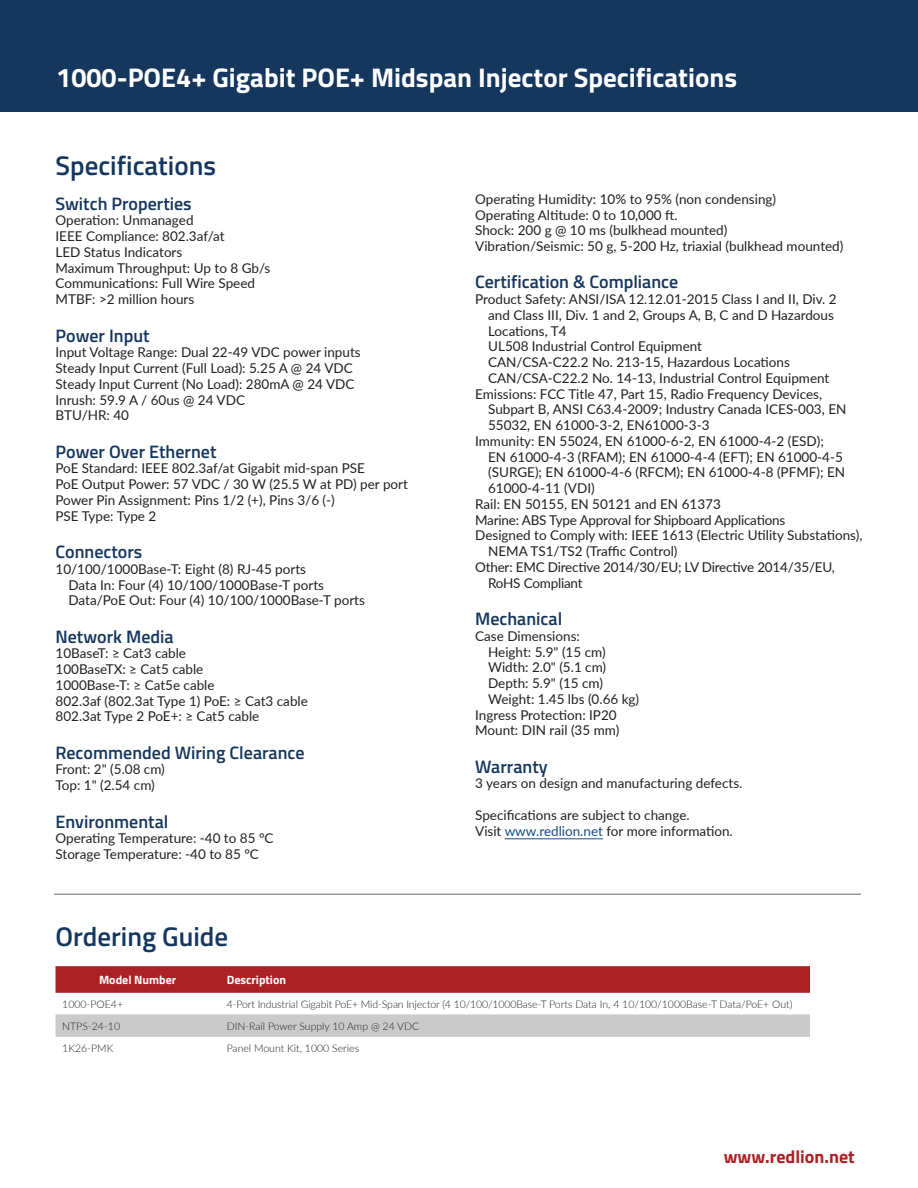
<style>
.page{position:relative;width:918px;height:1188px;background:#fff}
.page>*{position:absolute;margin:0;border:0;box-sizing:border-box;transform-origin:0 0}
.WhiteTextHeaders{font:700 27px "Titillium";color:#fff}
.Divider_Header{font:600 27px "Titillium";color:#15365d}
.Major_Heading{font:600 18px "Titillium";color:#15365d}
.Spec_Text_1{font:600 18px "Titillium";color:#15365d}
.t1{font:700 18px "Titillium Web";color:#ab2126}
.Spec_Text_1-2{font:13.5px/15.8px "Lato";color:#231f20}
.Spec_Text_1a{font:13.5px "Lato";color:#231f20}
.Table_Header{font:700 12px "Titillium";color:#fff}
.Table_OrderingGuide{font:300 10.5px "Lato";letter-spacing:-.005em;color:#231f20}
.s1{color:#144d86}
</style>
<div class="page">
<div style="left:0;top:0;width:918px;height:111px;background:#15365d"></div>
<hr style="left:505px;top:839px;width:98px;height:1px;background:#144d86">
<svg style="left:56px;top:966px;width:754px;height:27px;background:#ac2428"></svg>
<div style="left:56px;top:1014px;width:754px;height:23px;background:#cbcacb"></div>
<hr style="left:54px;top:894px;width:807px;height:1px;background:#63666a">
<p class="WhiteTextHeaders" style="left:56px;top:57px;width:682px">1000-POE4+ Gigabit POE+ Midspan Injector Specifications</p>
<p class="Divider_Header" style="left:56px;top:145px;width:162px">Specifications</p>
<p class="Major_Heading" style="left:56px;top:190px;width:138px">Switch Properties</p>
<p class="Spec_Text_1-2" style="left:56px;top:212px;width:140px">Operation: Unmanaged</p>
<p class="Spec_Text_1-2" style="left:56px;top:228px;width:171px">IEEE Compliance: 802.3af/at</p>
<p class="Spec_Text_1-2" style="left:56px;top:244px;width:128px">LED Status Indicators</p>
<p class="Spec_Text_1-2" style="left:56px;top:259px;width:216px">Maximum Throughput: Up to 8 Gb/s</p>
<p class="Spec_Text_1-2" style="left:56px;top:275px;width:201px">Communications: Full Wire Speed</p>
<p class="Spec_Text_1-2" style="left:56px;top:291px;width:140px">MTBF: &gt;2 million hours</p>
<p class="Major_Heading" style="left:56px;top:322px;width:96px">Power Input</p>
<p class="Spec_Text_1-2" style="left:56px;top:344px;width:307px">Input Voltage Range: Dual 22-49 VDC power inputs</p>
<p class="Spec_Text_1-2" style="left:56px;top:360px;width:299px">Steady Input Current (Full Load): 5.25 A @ 24 VDC</p>
<p class="Spec_Text_1-2" style="left:56px;top:375px;width:300px">Steady Input Current (No Load): 280mA @ 24 VDC</p>
<p class="Spec_Text_1-2" style="left:56px;top:391px;width:191px">Inrush: 59.9 A / 60us @ 24 VDC</p>
<p class="Spec_Text_1-2" style="left:56px;top:407px;width:75px">BTU/HR: 40</p>
<p class="Spec_Text_1" style="left:56px;top:438px;width:162px">Power Over Ethernet</p>
<p class="Spec_Text_1-2" style="left:56px;top:460px;width:311px">PoE Standard: IEEE 802.3af/at Gigabit mid-span PSE</p>
<p class="Spec_Text_1-2" style="left:56px;top:476px;width:354px">PoE Output Power: 57 VDC / 30 W (25.5 W at PD) per port</p>
<p class="Spec_Text_1-2" style="left:56px;top:492px;width:281px">Power Pin Assignment: Pins 1/2 (+), Pins 3/6 (-)</p>
<p class="Spec_Text_1-2" style="left:56px;top:507px;width:102px">PSE Type: Type 2</p>
<p class="Major_Heading" style="left:56px;top:538px;width:88px">Connectors</p>
<p class="Spec_Text_1-2" style="left:56px;top:560px;width:252px">10/100/1000Base-T: Eight (8) RJ-45 ports</p>
<p class="Spec_Text_1a" style="left:68px;top:575px;width:257px">Data In: Four (4) 10/100/1000Base-T ports</p>
<p class="Spec_Text_1a" style="left:68px;top:591px;width:298px">Data/PoE Out: Four (4) 10/100/1000Base-T ports</p>
<p class="Major_Heading" style="left:56px;top:623px;width:120px">Network Media</p>
<p class="Spec_Text_1-2" style="left:56px;top:645px;width:132px">10BaseT: ≥ Cat3 cable</p>
<p class="Spec_Text_1-2" style="left:56px;top:661px;width:149px">100BaseTX: ≥ Cat5 cable</p>
<p class="Spec_Text_1-2" style="left:56px;top:677px;width:161px">1000Base-T: ≥ Cat5e cable</p>
<p class="Spec_Text_1-2" style="left:56px;top:692px;width:254px">802.3af (802.3at Type 1) PoE: ≥ Cat3 cable</p>
<p class="Spec_Text_1-2" style="left:56px;top:708px;width:205px">802.3at Type 2 PoE+: ≥ Cat5 cable</p>
<p class="Major_Heading" style="left:56px;top:739px;width:251px">Recommended Wiring Clearance</p>
<p class="Spec_Text_1-2" style="left:56px;top:761px;width:111px">Front: 2" (5.08 cm)</p>
<p class="Spec_Text_1-2" style="left:56px;top:777px;width:101px">Top: 1" (2.54 cm)</p>
<p class="Major_Heading" style="left:56px;top:808px;width:114px">Environmental</p>
<p class="Spec_Text_1-2" style="left:56px;top:830px;width:220px">Operating Temperature: -40 to 85 °C</p>
<p class="Spec_Text_1-2" style="left:56px;top:846px;width:205px">Storage Temperature: -40 to 85 °C</p>
<p class="Spec_Text_1-2" style="left:475px;top:191px;width:303px">Operating Humidity: 10% to 95% (non condensing)</p>
<p class="Spec_Text_1-2" style="left:475px;top:206px;width:204px">Operating Altitude: 0 to 10,000 ft.</p>
<p class="Spec_Text_1-2" style="left:475px;top:222px;width:254px">Shock: 200 g @ 10 ms (bulkhead mounted)</p>
<p class="Spec_Text_1-2" style="left:475px;top:238px;width:370px">Vibration/Seismic: 50 g, 5-200 Hz, triaxial (bulkhead mounted)</p>
<p class="Major_Heading" style="left:475px;top:269px;width:205px">Certification &amp; Compliance</p>
<p class="Spec_Text_1-2" style="left:488px;top:291px;width:350px;text-indent:-13px">Product Safety: ANSI/ISA 12.12.01-2015 Class I and II, Div. 2 and Class III, Div. 1 and 2, Groups A, B, C and D Hazardous<br>Locations, T4</p>
<p class="Spec_Text_1a" style="left:488px;top:337px;width:215px">UL508 Industrial Control Equipment</p>
<p class="Spec_Text_1a" style="left:488px;top:353px;width:303px">CAN/CSA-C22.2 No. 213-15, Hazardous Locations</p>
<p class="Spec_Text_1a" style="left:488px;top:368px;width:343px">CAN/CSA-C22.2 No. 14-13, Industrial Control Equipment</p>
<p class="Spec_Text_1-2" style="left:488px;top:385px;width:360px;text-indent:-13px">Emissions: FCC Title 47, Part 15, Radio Frequency Devices,<br>Subpart B, ANSI C63.4-2009; Industry Canada ICES-003, EN<br>55032, EN 61000-3-2, EN61000-3-3</p>
<p class="Spec_Text_1-2" style="left:488px;top:433px;width:359px;text-indent:-13px">Immunity: EN 55024, EN 61000-6-2, EN 61000-4-2 (ESD); EN 61000-4-3 (RFAM); EN 61000-4-4 (EFT); EN 61000-4-5 (SURGE); EN 61000-4-6 (RFCM); EN 61000-4-8 (PFMF); EN 61000-4-11 (VDI)</p>
<p class="Spec_Text_1-2" style="left:475px;top:496px;width:247px">Rail: EN 50155, EN 50121 and EN 61373</p>
<p class="Spec_Text_1-2" style="left:475px;top:511px;width:312px">Marine: ABS Type Approval for Shipboard Applications</p>
<p class="Spec_Text_1-2" style="left:488px;top:527px;width:376px;text-indent:-13px">Designed to Comply with: IEEE 1613 (Electric Utility Substations),<br>NEMA TS1/TS2 (Traffic Control)</p>
<p class="Spec_Text_1-2" style="left:488px;top:559px;width:348px;text-indent:-13px">Other: EMC Directive 2014/30/EU; LV Directive 2014/35/EU,<br>RoHS Compliant</p>
<p class="Major_Heading" style="left:475px;top:605px;width:89px">Mechanical</p>
<p class="Spec_Text_1-2" style="left:475px;top:627px;width:106px">Case Dimensions:</p>
<p class="Spec_Text_1a" style="left:488px;top:642px;width:119px">Height: 5.9" (15 cm)</p>
<p class="Spec_Text_1a" style="left:488px;top:658px;width:120px">Width: 2.0" (5.1 cm)</p>
<p class="Spec_Text_1a" style="left:488px;top:674px;width:116px">Depth: 5.9" (15 cm)</p>
<p class="Spec_Text_1a" style="left:488px;top:689px;width:153px">Weight: 1.45 lbs (0.66 kg)</p>
<p class="Spec_Text_1-2" style="left:475px;top:706px;width:143px">Ingress Protection: IP20</p>
<p class="Spec_Text_1-2" style="left:475px;top:722px;width:146px">Mount: DIN rail (35 mm)</p>
<p class="Major_Heading" style="left:475px;top:753px;width:74px">Warranty</p>
<p class="Spec_Text_1-2" style="left:475px;top:775px;width:269px">3 years on design and manufacturing defects.</p>
<p class="Spec_Text_1-2" style="left:475px;top:807px;width:216px">Specifications are subject to change.</p>
<p class="Spec_Text_1-2" style="left:475px;top:822px;width:259px">Visit <span class="s1">www.redlion.net</span> for more information.</p>
<p class="Divider_Header" style="left:56px;top:916px;width:174px">Ordering Guide</p>
<p class="Table_Header" style="left:99px;top:971px;width:79px">Model Number</p>
<p class="Table_Header" style="left:227px;top:971px;width:61px">Description</p>
<p class="Table_OrderingGuide" style="left:62px;top:997px;width:62px">1000-POE4+</p>
<p class="Table_OrderingGuide" style="left:227px;top:997px;width:567px">4-Port Industrial Gigabit PoE+ Mid-Span Injector (4 10/100/1000Base-T Ports Data In, 4 10/100/1000Base-T Data/PoE+ Out)</p>
<p class="Table_OrderingGuide" style="left:62px;top:1019px;width:59px">NTPS-24-10</p>
<p class="Table_OrderingGuide" style="left:227px;top:1019px;width:194px">DIN-Rail Power Supply 10 Amp @ 24 VDC</p>
<p class="Table_OrderingGuide" style="left:62px;top:1041px;width:53px">1K26-PMK</p>
<p class="Table_OrderingGuide" style="left:227px;top:1041px;width:134px">Panel Mount Kit, 1000 Series</p>
<h2 class="t1" style="left:724px;top:1143px;width:133px">www.redlion.net</h2>
</div>
